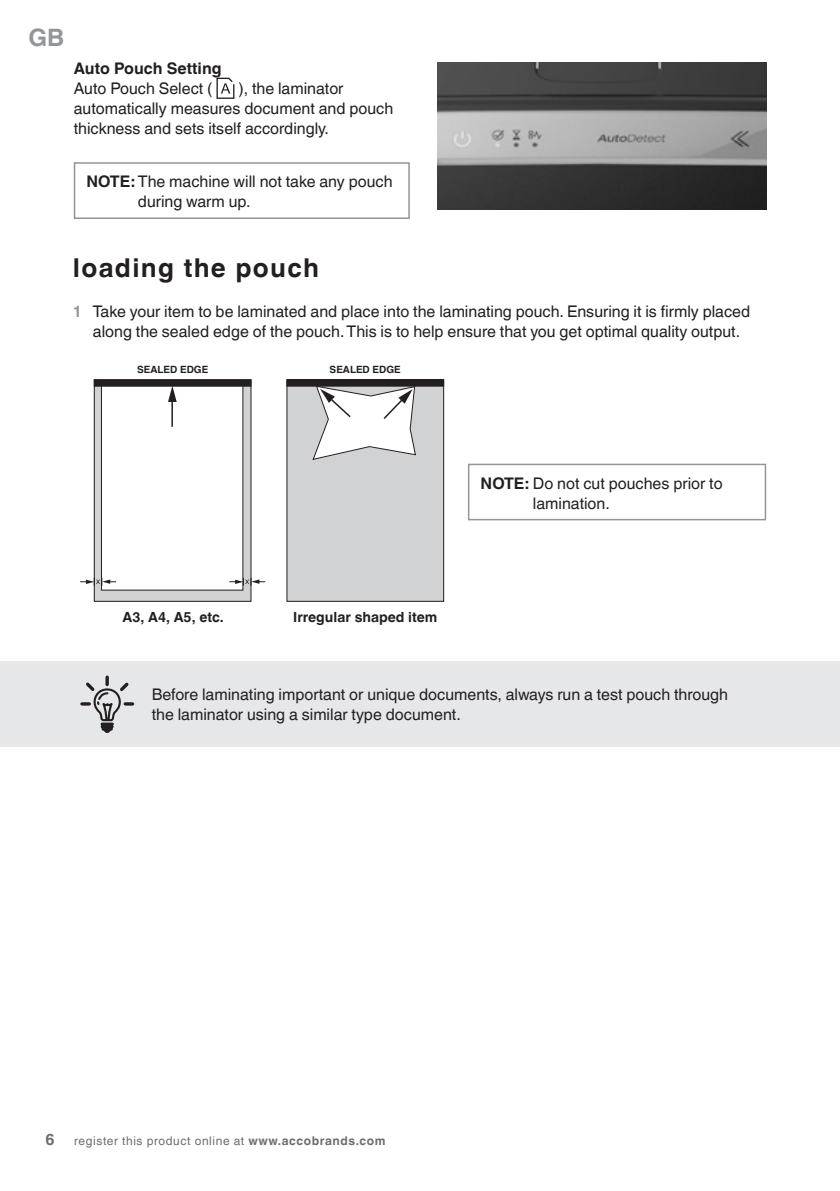
<style>
.page{position:relative;width:840px;height:1191px;background:#fff}
.page>*{position:absolute;margin:0;border:0;box-sizing:border-box;transform-origin:0 0}
.t1{font:700 26px "Helvetica Linotype";letter-spacing:.05em;color:#231f20}
.t2{font:700 24px "Helvetica Linotype";color:#939598}
.t3{font:16px/20px "Helvetica Linotype";color:#231f20}
.t4{font:700 16px/20px "Helvetica Linotype";color:#231f20}
.t5{font:700 14px "Helvetica Linotype";color:#231f20}
.t6{font:12px "Helvetica Linotype";letter-spacing:.05em;color:#6c6d70}
.t7{font:700 10px "Helvetica Linotype";color:#231f20}
.s1{font-weight:400}
.s2{font-weight:700}
.s3{font-weight:700;color:#939598}
.s4{font-weight:700;font-size:16px}
</style>
<div class="page">
<div style="left:0;top:662px;width:839px;height:85px;background:#e6e7e9"></div>
<svg style="left:80px;top:675px;width:55px;height:58px"></svg>
<div style="left:94px;top:380px;width:157px;height:221px;background:#d1d2d4"></div>
<svg style="left:80px;top:379px;width:185px;height:212px"></svg>
<div style="left:94px;top:380px;width:157px;height:6px;background:#231f20"></div>
<div style="left:287px;top:380px;width:156px;height:221px;background:#d1d2d4"></div>
<div style="left:286px;top:379px;width:158px;height:222px;border:1px solid #231f20"></div>
<svg style="left:312px;top:386px;width:104px;height:74px"></svg>
<div style="left:287px;top:380px;width:156px;height:6px;background:#231f20"></div>
<svg style="left:468px;top:463px;width:298px;height:58px"></svg>
<svg style="left:73px;top:162px;width:337px;height:57px"></svg>
<svg style="left:216px;top:78px;width:18px;height:21px"></svg>
<img style="left:437px;top:62px;width:328px;height:148px">
<svg style="left:839px;top:713px;width:1px;height:34px"></svg>
<p class="t2" style="left:28px;top:23px;width:37px">GB</p>
<p class="t4" style="left:74px;top:58px;width:149px">Auto Pouch Setting<br><span class="s1">Auto Pouch Select (</span></p>
<p class="t3" style="left:74px;top:78px;width:321px;text-indent:164px">), the laminator automatically measures document and pouch thickness and sets itself accordingly.</p>
<p class="t3" style="left:138px;top:171px;width:256px;text-indent:-51px"><span class="s2">NOTE:</span> The machine will not take any pouch during warm up.</p>
<p class="t1" style="left:73px;top:253px;width:247px">loading the pouch</p>
<p class="t3" style="left:93px;top:302px;width:658px;text-indent:-20px"><span class="s3">1</span> Take your item to be laminated and place into the laminating pouch. Ensuring it is firmly placed along the sealed edge of the pouch. This is to help ensure that you get optimal quality output.</p>
<p class="t7" style="left:137px;top:363px;width:73px">SEALED EDGE</p>
<p class="t7" style="left:329px;top:363px;width:73px">SEALED EDGE</p>
<p class="t5" style="left:122px;top:608px;width:103px">A3, A4, A5, etc.</p>
<p class="t5" style="left:293px;top:608px;width:146px">Irregular shaped item</p>
<p class="t3" style="left:532px;top:473px;width:191px;text-indent:-52px"><span class="s2">NOTE:</span> Do not cut pouches prior to lamination.</p>
<p class="t3" style="left:152px;top:685px;width:577px">Before laminating important or unique documents, always run a test pouch through the laminator using a similar type document.</p>
<p class="t6" style="left:45px;top:1134px;width:341px"><span class="s4">6</span> register this product online at <span class="s2">www.accobrands.com</span></p>
</div>
